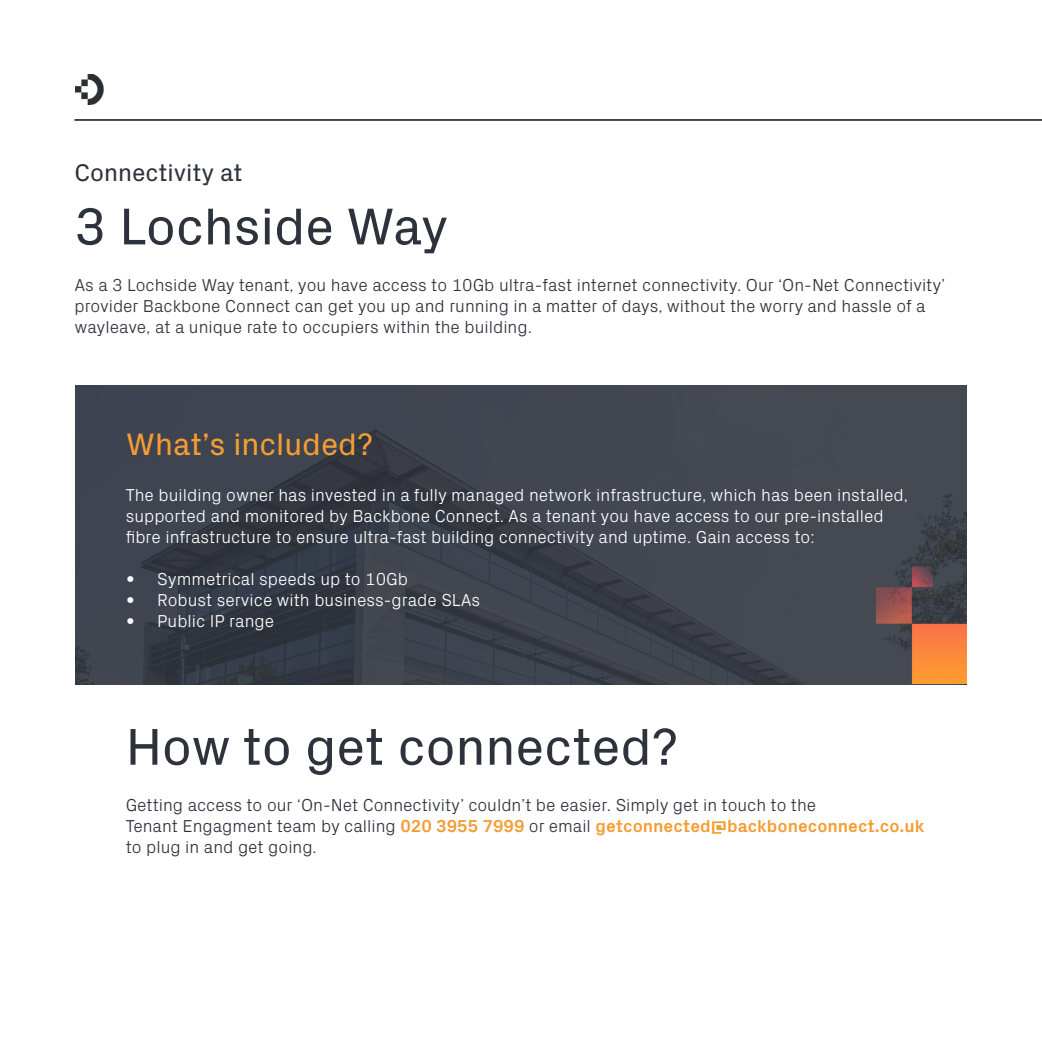
<style>
.page{position:relative;width:1042px;height:1042px;background:#fff}
.page>*{position:absolute;margin:0;border:0;box-sizing:border-box;transform-origin:0 0}
.t1{font:52.5px "Px Grotesk";color:#2d323c}
.t2{font:31.5px "Px Grotesk";color:#f59c33}
.t3{font:24.5px "Px Grotesk";color:#2d323c}
.t4{font:300 17.5px/21px "Px Grotesk";color:#2d323c}
.t5{font:300 17.5px/21px "Px Grotesk";color:#fff}
.s1{font-weight:700;color:#f59c33}
</style>
<div class="page">
<hr style="left:74px;top:119px;width:968px;height:2px;background:#2d323c">
<svg style="left:75px;top:385px;width:891px;height:300px;background:#3d424c"></svg>
<img style="left:75px;top:74px;width:29px;height:31px">
<img style="left:849px;top:531px;width:117px;height:153px">
<h3 class="t3" style="left:74px;top:155px;width:170px">Connectivity at</h3>
<h1 class="t1" style="left:74px;top:188px;width:375px">3 Lochside Way</h1>
<p class="t4" style="left:74px;top:273px;width:872px">As a 3 Lochside Way tenant, you have access to 10Gb ultra-fast internet connectivity. Our ‘On-Net Connectivity’ provider Backbone Connect can get you up and running in a matter of days, without the worry and hassle of a wayleave, at a unique rate to occupiers within the building.</p>
<h2 class="t2" style="left:126px;top:421px;width:249px">What’s included?</h2>
<p class="t5" style="left:126px;top:483px;width:784px">The building owner has invested in a fully managed network infrastructure, which has been installed, supported and monitored by Backbone Connect. As a tenant you have access to our pre-installed fibre infrastructure to ensure ultra-fast building connectivity and uptime. Gain access to:</p>
<p class="t5" style="left:126px;top:567px;width:284px">• Symmetrical speeds up to 10Gb</p>
<p class="t5" style="left:126px;top:588px;width:356px">• Robust service with business-grade SLAs</p>
<p class="t5" style="left:126px;top:609px;width:150px">• Public IP range</p>
<h1 class="t1" style="left:126px;top:709px;width:554px">How to get connected?</h1>
<p class="t4" style="left:126px;top:793px;width:800px">Getting access to our ‘On-Net Connectivity’ couldn’t be easier. Simply get in touch to the<br>Tenant Engagment team by calling <span class="s1">020 3955 7999</span> or email <span class="s1">getconnected@backboneconnect.co.uk </span>to plug in and get going.</p>
</div>
